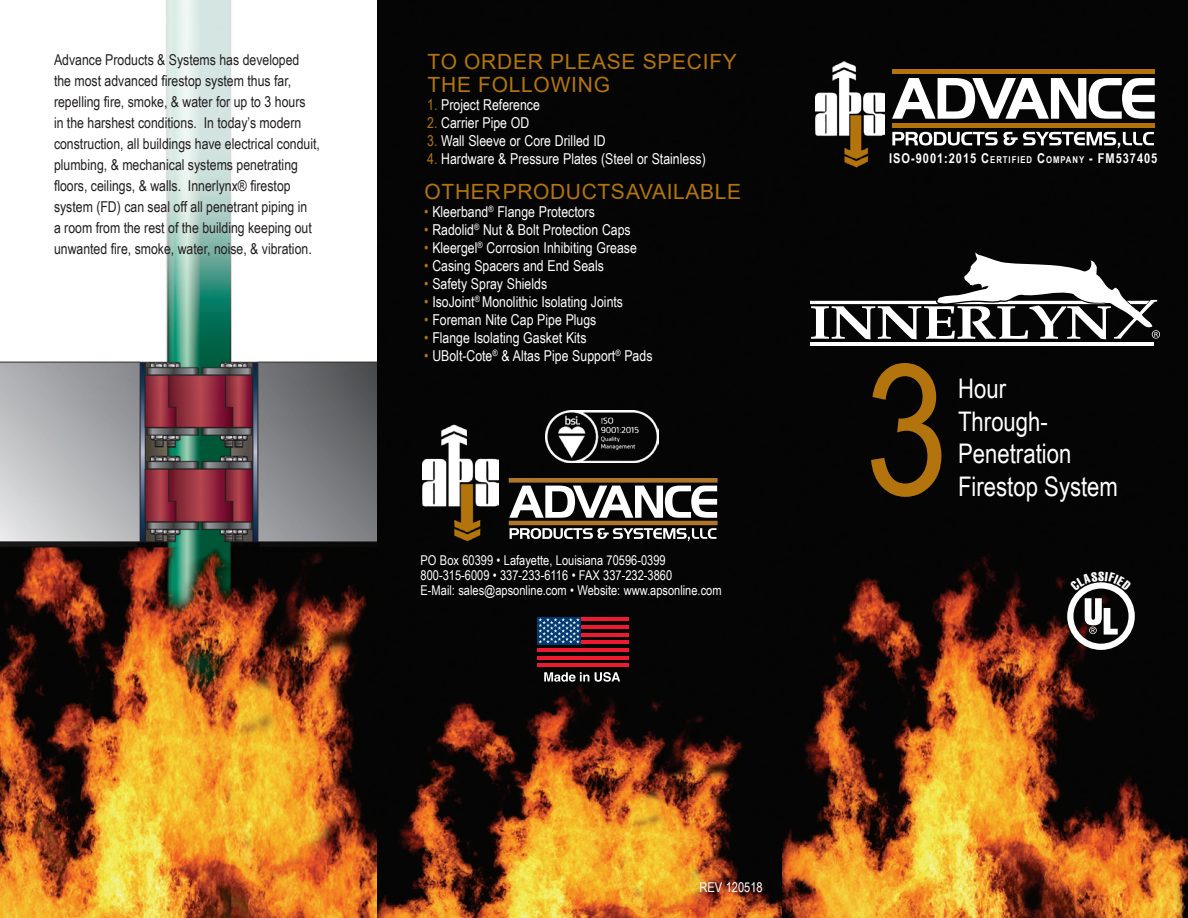
<style>
.page{position:relative;width:1188px;height:918px;background:#fff}
.page>*{position:absolute;margin:0;border:0;box-sizing:border-box;transform-origin:0 0}
.t1{font:183px "Arial Narrow";color:#b3740d}
.t2{font:27px/32.4px "Arial Narrow";color:#fff}
.t3{font:21px/22.5px "Arial";letter-spacing:.035em;color:#b3740d}
.t4{font:15px/21px "Arial Narrow";color:#231f20}
.t5{font:15px "Arial Narrow";color:#fff}
.t6{font:13.5px/15px "Arial Narrow";color:#fff}
.t7{font:700 13.5px "Arial Narrow";letter-spacing:.07em;color:#fff}
.s1{color:#b3740d}
.s2{font-size:9.45px}
</style>
<div class="page">
<img style="left:0;top:0;width:1188px;height:918px">
<hr style="left:810px;top:342px;width:344px;height:3px;background:#fff">
<svg style="left:810px;top:252px;width:350px;height:87px"></svg>
<img style="left:422px;top:423px;width:76px;height:119px">
<img style="left:546px;top:410px;width:112px;height:52px">
<div style="left:537px;top:617px;width:44px;height:27px;background:#013a71"></div>
<hr style="left:581px;top:617px;width:47px;height:4px;background:#ee1a2f">
<hr style="left:581px;top:625px;width:47px;height:4px;background:#ee1a2f">
<hr style="left:581px;top:633px;width:47px;height:4px;background:#ee1a2f">
<hr style="left:581px;top:640px;width:47px;height:4px;background:#ee1a2f">
<hr style="left:537px;top:648px;width:91px;height:4px;background:#ee1a2f">
<hr style="left:537px;top:656px;width:91px;height:4px;background:#ee1a2f">
<hr style="left:537px;top:663px;width:91px;height:4px;background:#ee1a2f">
<svg style="left:538px;top:618px;width:42px;height:25px"></svg>
<svg style="left:544px;top:672px;width:45px;height:10px"></svg>
<svg style="left:595px;top:672px;width:25px;height:10px"></svg>
<svg style="left:510px;top:528px;width:206px;height:13px"></svg>
<svg style="left:509px;top:486px;width:208px;height:32px"></svg>
<div style="left:509px;top:478px;width:208px;height:4px;border:1px solid #b0762a"></div>
<div style="left:509px;top:521px;width:208px;height:4px;border:1px solid #b0762a"></div>
<svg style="left:892px;top:78px;width:263px;height:41px"></svg>
<div style="left:892px;top:69px;width:263px;height:5px;background:#b2730b"></div>
<div style="left:892px;top:123px;width:263px;height:5px;background:#b2730b"></div>
<svg style="left:892px;top:132px;width:262px;height:16px"></svg>
<img style="left:815px;top:60px;width:70px;height:108px">
<svg style="left:1067px;top:571px;width:67px;height:79px"></svg>
<p class="t4" style="left:54px;top:51px;width:267px">Advance Products &amp; Systems has developed the most advanced firestop system thus far, repelling fire, smoke, &amp; water for up to 3 hours<br>in the harshest conditions. In today’s modern construction, all buildings have electrical conduit, plumbing, &amp; mechanical systems penetrating floors, ceilings, &amp; walls. Innerlynx® firestop system (FD) can seal off all penetrant piping in<br>a room from the rest of the building keeping out unwanted fire, smoke, water, noise, &amp; vibration.</p>
<h3 class="t3" style="left:428px;top:51px;width:311px">TO ORDER PLEASE SPECIFY<br>THE FOLLOWING</h3>
<p class="t5" style="left:427px;top:94px;width:114px"><span class="s1">1.</span> Project Reference</p>
<p class="t5" style="left:427px;top:117px;width:104px"><span class="s1">2.</span> Carrier Pipe OD</p>
<p class="t5" style="left:427px;top:135px;width:180px"><span class="s1">3.</span> Wall Sleeve or Core Drilled ID</p>
<p class="t5" style="left:427px;top:148px;width:280px"><span class="s1">4.</span> Hardware &amp; Pressure Plates (Steel or Stainless)</p>
<h3 class="t3" style="left:425px;top:180px;width:318px">OTHER PRODUCTS AVAILABLE</h3>
<p class="t5" style="left:424px;top:200px;width:172px"><span class="s1">•</span> Kleerband<sup>®</sup> Flange Protectors</p>
<p class="t5" style="left:424px;top:224px;width:208px"><span class="s1">•</span> Radolid<sup>®</sup> Nut &amp; Bolt Protection Caps</p>
<p class="t5" style="left:424px;top:242px;width:214px"><span class="s1">•</span> Kleergel<sup>®</sup> Corrosion Inhibiting Grease</p>
<p class="t5" style="left:424px;top:260px;width:181px"><span class="s1">•</span> Casing Spacers and End Seals</p>
<p class="t5" style="left:424px;top:272px;width:124px"><span class="s1">•</span> Safety Spray Shields</p>
<p class="t5" style="left:424px;top:296px;width:200px"><span class="s1">•</span> IsoJoint<sup>®</sup> Monolithic Isolating Joints</p>
<p class="t5" style="left:424px;top:314px;width:174px"><span class="s1">•</span> Foreman Nite Cap Pipe Plugs</p>
<p class="t5" style="left:424px;top:326px;width:164px"><span class="s1">•</span> Flange Isolating Gasket Kits</p>
<p class="t5" style="left:424px;top:350px;width:230px"><span class="s1">•</span> UBolt-Cote<sup>®</sup> &amp; Altas Pipe Support<sup>®</sup> Pads</p>
<p class="t6" style="left:421px;top:552px;width:303px">PO Box 60399 • Lafayette, Louisiana 70596-0399<br>800-315-6009 • 337-233-6116 • FAX 337-232-3860<br>E-Mail: sales@apsonline.com • Website: www.apsonline.com</p>
<p class="t7" style="left:889px;top:150px;width:270px">ISO-9001:2015 C<span class="s2">ERTIFIED</span> C<span class="s2">OMPANY</span> - FM537405</p>
<h1 class="t1" style="left:865px;top:361px;width:85px">3</h1>
<h2 class="t2" style="left:958px;top:375px;width:161px">Hour<br>Through-<br>Penetration<br>Firestop System</h2>
<p class="t6" style="left:700px;top:879px;width:65px">REV 120518</p>
</div>
